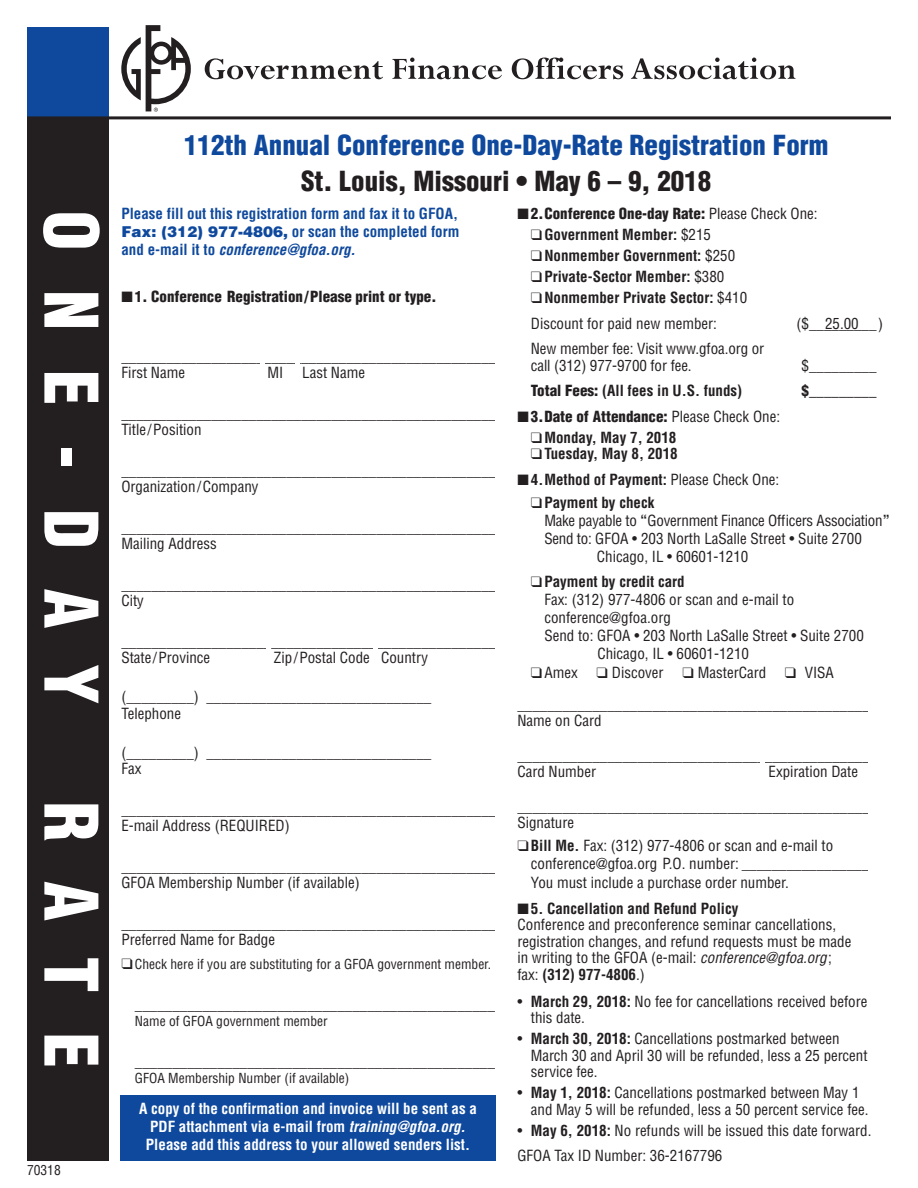
<style>
.page{position:relative;width:918px;height:1188px;background:#fff}
.page>*{position:absolute;margin:0;border:0;box-sizing:border-box;transform-origin:0 0}
.t1{font:900 condensed 72px "Helvetica";letter-spacing:.55em;color:#fff}
.t2{font:900 condensed 27px "Helvetica";color:#0f499d}
.t3{font:900 condensed 27px "Helvetica";color:#231f20}
.t4{font:condensed 15px/16.5px "Helvetica";color:#231f20}
.t5{font:700 condensed 15px "Helvetica";color:#231f20}
.t6{font:700 condensed 15px/18px "Helvetica";color:#fff;text-align:center}
.t7{font:900 condensed 15px "Helvetica";color:#231f20}
.t8{font:700 condensed 15px/18px "Helvetica";color:#0f499d;text-align:justify}
.t9{font:condensed 13.5px "Helvetica";color:#231f20}
.s1{font-weight:400}
.s2{font-weight:700}
.s3{font-weight:900;font-stretch:normal}
.s4{font-style:italic}
.s5{font-weight:900}
</style>
<div class="page">
<div style="left:120px;top:1095px;width:376px;height:66px;background:#0f499d"></div>
<div style="left:27px;top:118px;width:82px;height:1043px;background:#231f20"></div>
<div style="left:27px;top:27px;width:82px;height:91px;background:#0f499d"></div>
<hr style="left:27px;top:116px;width:864px;height:3px;background:#231f20">
<svg style="left:205px;top:58px;width:178px;height:21px"></svg>
<svg style="left:392px;top:58px;width:110px;height:21px"></svg>
<svg style="left:512px;top:58px;width:111px;height:21px"></svg>
<svg style="left:631px;top:58px;width:165px;height:21px"></svg>
<svg style="left:121px;top:25px;width:70px;height:87px"></svg>
<h1 class="t1" style="left:111px;top:210px;width:495px;rotate:90deg">ONE-DAY</h1>
<h1 class="t1" style="left:111px;top:801px;width:268px;rotate:90deg">RATE</h1>
<p class="t9" style="left:27px;top:1162px;width:35px">70318</p>
<h2 class="t2" style="left:184px;top:130px;width:646px">112th Annual Conference One-Day-Rate Registration Form</h2>
<h2 class="t3" style="left:301px;top:166px;width:412px">St. Louis, Missouri • May 6 – 9, 2018</h2>
<p class="t7" style="left:517px;top:205px;width:302px">■2.Conference One-day Rate: <span class="s1">Please Check One:</span></p>
<p class="t5" style="left:531px;top:226px;width:182px">❑Government Member: <span class="s1">$215</span></p>
<p class="t5" style="left:531px;top:247px;width:206px">❑Nonmember Government: <span class="s1">$250</span></p>
<p class="t5" style="left:531px;top:268px;width:195px">❑Private-Sector Member: <span class="s1">$380</span></p>
<p class="t4" style="left:531px;top:285px;width:218px;line-height:25.5px">❑<span class="s2">Nonmember Private Sector:</span> $410<br>Discount for paid new member:</p>
<p class="t8" style="left:121px;top:205px;width:339px">Please fill out this registration form and fax it to GFOA, <span class="s3">Fax: (312) 977-4806,</span> or scan the completed form and e-mail it to <span class="s4">conference@gfoa.org.</span></p>
<p class="t7" style="left:121px;top:288px;width:317px">■1. Conference Registration/Please print or type.</p>
<p class="t4" style="left:797px;top:315px;width:88px">($_________)</p>
<p class="t4" style="left:825px;top:315px;width:35px">25.00</p>
<p class="t4" style="left:121px;top:348px;width:377px">__________________________________________________<br>First Name</p>
<p class="t4" style="left:268px;top:365px;width:17px">MI</p>
<p class="t4" style="left:302px;top:365px;width:64px">Last Name</p>
<p class="t4" style="left:121px;top:405px;width:377px">__________________________________________________<br>Title/Position</p>
<p class="t4" style="left:121px;top:462px;width:377px">__________________________________________________<br>Organization/Company</p>
<p class="t4" style="left:121px;top:519px;width:377px">__________________________________________________<br>Mailing Address</p>
<p class="t4" style="left:121px;top:576px;width:377px">__________________________________________________<br>City</p>
<p class="t4" style="left:121px;top:633px;width:377px">__________________________________________________<br>State/Province</p>
<p class="t4" style="left:274px;top:650px;width:156px">Zip/Postal Code Country</p>
<p class="t4" style="left:121px;top:689px;width:311px">(_________) ______________________________<br>Telephone</p>
<p class="t4" style="left:121px;top:744px;width:311px">(_________) ______________________________<br>Fax</p>
<p class="t4" style="left:121px;top:801px;width:377px">__________________________________________________<br>E-mail Address (REQUIRED)</p>
<p class="t4" style="left:121px;top:858px;width:376px">__________________________________________________<br>GFOA Membership Number (if available)</p>
<p class="t4" style="left:121px;top:915px;width:376px">__________________________________________________<br>Preferred Name for Badge</p>
<p class="t9" style="left:121px;top:957px;width:371px">❑ Check here if you are substituting for a GFOA government member.</p>
<p class="t4" style="left:135px;top:996px;width:369px">_________________________________________________</p>
<p class="t9" style="left:135px;top:1014px;width:194px">Name of GFOA government member</p>
<p class="t4" style="left:135px;top:1053px;width:369px">_________________________________________________</p>
<p class="t9" style="left:135px;top:1071px;width:216px">GFOA Membership Number (if available)</p>
<p class="t6" style="left:139px;top:1100px;width:339px">A copy of the confirmation and invoice will be sent as a<br>PDF attachment via e-mail from <span class="s4">training@gfoa.org.<br></span>Please add this address to your allowed senders list.</p>
<p class="t4" style="left:531px;top:341px;width:235px">New member fee: Visit www.gfoa.org or call (312) 977-9700 for fee.</p>
<p class="t4" style="left:802px;top:357px;width:76px">$_________</p>
<p class="t5" style="left:531px;top:382px;width:213px"><span class="s5">Total Fees:</span> (All fees in U.S. funds)</p>
<p class="t7" style="left:802px;top:382px;width:76px">$_________</p>
<p class="t7" style="left:517px;top:408px;width:264px">■3.Date of Attendance: <span class="s1">Please Check One:</span></p>
<p class="t5" style="left:531px;top:429px;width:147px">❑Monday, May 7, 2018</p>
<p class="t5" style="left:531px;top:445px;width:148px">❑Tuesday, May 8, 2018</p>
<p class="t5" style="left:517px;top:471px;width:263px">■4.Method of Payment: <span class="s1">Please Check One:</span></p>
<p class="t5" style="left:531px;top:494px;width:125px">❑Payment by check</p>
<p class="t4" style="left:544px;top:513px;width:347px">Make payable to <span class="s2">“</span>Government Finance Officers Association<span class="s2">”</span></p>
<p class="t4" style="left:544px;top:531px;width:319px">Send to: GFOA • 203 North LaSalle Street • Suite 2700</p>
<p class="t4" style="left:597px;top:549px;width:153px">Chicago, IL • 60601-1210</p>
<p class="t5" style="left:531px;top:573px;width:155px">❑Payment by credit card</p>
<p class="t4" style="left:544px;top:591px;width:251px">Fax: (312) 977-4806 or scan and e-mail to</p>
<p class="t4" style="left:544px;top:609px;width:128px">conference@gfoa.org</p>
<p class="t4" style="left:544px;top:627px;width:321px">Send to: GFOA • 203 North LaSalle Street • Suite 2700</p>
<p class="t4" style="left:597px;top:645px;width:153px">Chicago, IL • 60601-1210</p>
<p class="t4" style="left:531px;top:665px;width:48px">❑Amex</p>
<p class="t4" style="left:596px;top:665px;width:69px">❑ Discover</p>
<p class="t4" style="left:682px;top:665px;width:85px">❑ MasterCard</p>
<p class="t4" style="left:517px;top:657px;width:354px;line-height:31.5px;text-indent:268px">❑ VISA _______________________________________________</p>
<p class="t4" style="left:517px;top:713px;width:86px">Name on Card</p>
<p class="t4" style="left:517px;top:747px;width:354px">_______________________________________________<br>Card Number</p>
<p class="t4" style="left:769px;top:764px;width:91px">Expiration Date</p>
<p class="t4" style="left:517px;top:798px;width:354px">_______________________________________________<br>Signature</p>
<p class="t4" style="left:531px;top:837px;width:340px;line-height:18px;text-indent:-14px">❑<span class="s2">Bill Me.</span> Fax: (312) 977-4806 or scan and e-mail to conference@gfoa.org P.O. number: _________________</p>
<p class="t4" style="left:531px;top:875px;width:260px">You must include a purchase order number.</p>
<p class="t4" style="left:517px;top:900px;width:336px">■<span class="s2">5. Cancellation and Refund Policy<br></span>Conference and preconference seminar cancellations, registration changes, and refund requests must be made in writing to the GFOA (e-mail: <span class="s4">conference@gfoa.org</span>; fax: <span class="s2">(312) 977-4806</span>.)</p>
<p class="t4" style="left:531px;top:993px;width:338px;text-indent:-14px">• <span class="s2">March 29, 2018:</span> No fee for cancellations received before this date.</p>
<p class="t4" style="left:531px;top:1031px;width:338px;text-indent:-13px">• <span class="s2">March 30, 2018:</span> Cancellations postmarked between<br>March 30 and April 30 will be refunded, less a 25 percent service fee.</p>
<p class="t4" style="left:531px;top:1085px;width:339px;text-indent:-14px">• <span class="s2">May 1, 2018:</span> Cancellations postmarked between May 1 and May 5 will be refunded, less a 50 percent service fee.</p>
<p class="t4" style="left:517px;top:1118px;width:356px;line-height:25.5px">• <span class="s2">May 6, 2018:</span> No refunds will be issued this date forward.<br>GFOA Tax ID Number: 36-2167796</p>
</div>
